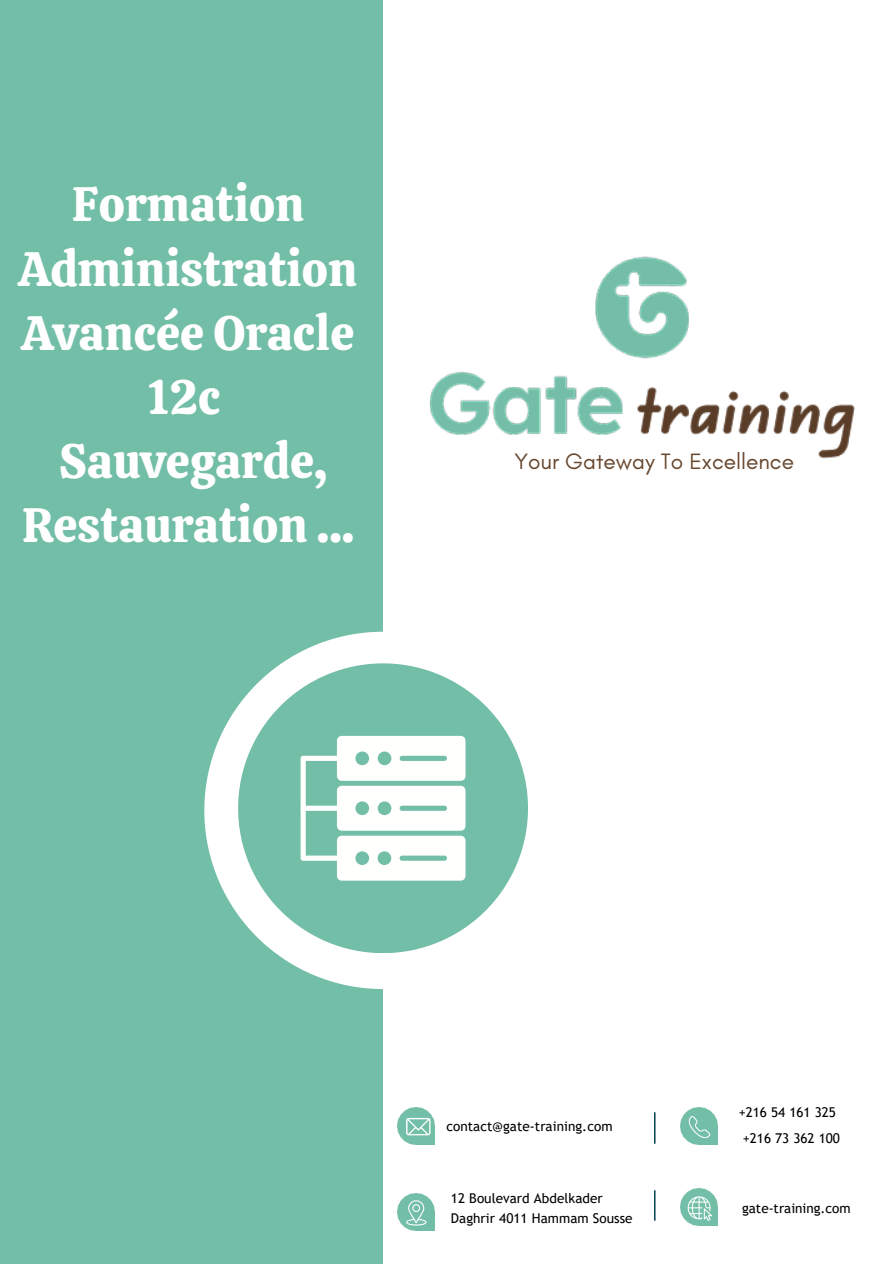
<style>
.page{position:relative;width:894px;height:1264px;background:#fff}
.page>*{position:absolute;margin:0;border:0;box-sizing:border-box;transform-origin:0 0}
.t1{font:48px/64.2px "Calistoga";color:#fff;text-align:center}
.t2{font:22.65px "Glacial Indifference";color:#68472e}
.t3{font:13.5px/20.2px "Trebuchet MS";letter-spacing:.005em;color:#000}
</style>
<div class="page">
<img style="left:397px;top:1107px;width:37px;height:37px">
<img style="left:680px;top:1107px;width:37px;height:37px">
<img style="left:397px;top:1193px;width:37px;height:37px">
<img style="left:680px;top:1188px;width:37px;height:37px">
<img style="left:654px;top:1190px;width:1px;height:30px">
<svg style="left:406px;top:1200px;width:20px;height:25px"></svg>
<svg style="left:688px;top:1115px;width:22px;height:22px"></svg>
<svg style="left:687px;top:1196px;width:25px;height:24px"></svg>
<svg style="left:406px;top:1117px;width:24px;height:18px"></svg>
<div style="left:0;top:0;width:383px;height:1263px;background:#73bea7"></div>
<img style="left:654px;top:1112px;width:1px;height:31px">
<svg style="left:204px;top:631px;width:324px;height:357px;fill:#fff"></svg>
<img style="left:429px;top:256px;width:426px;height:203px">
<svg style="left:238px;top:663px;width:289px;height:289px"></svg>
<svg style="left:300px;top:736px;width:165px;height:144px"></svg>
<div style="left:300px;top:805px;width:42px;height:5px;background:#fffffe;border-radius:3px"></div>
<h1 class="t1" style="left:19px;top:172px;width:340px">Formation<br>Administration<br>Avancée Oracle<br>12c<br>Sauvegarde,<br>Restauration ...</h1>
<p class="t2" style="left:514px;top:447px;width:281px">Your Gateway To Excellence</p>
<p class="t3" style="left:446px;top:1116px;width:168px">contact@gate-training.com</p>
<p class="t3" style="left:738px;top:1102px;width:99px">+216 54 161 325</p>
<h2 class="t3" style="left:742px;top:1127px;width:99px">+216 73 362 100</h2>
<p class="t3" style="left:451px;top:1187px;width:183px">12 Boulevard Abdelkader<br>Daghrir 4011 Hammam Sousse</p>
<p class="t3" style="left:742px;top:1198px;width:110px">gate-training.com</p>
</div>
